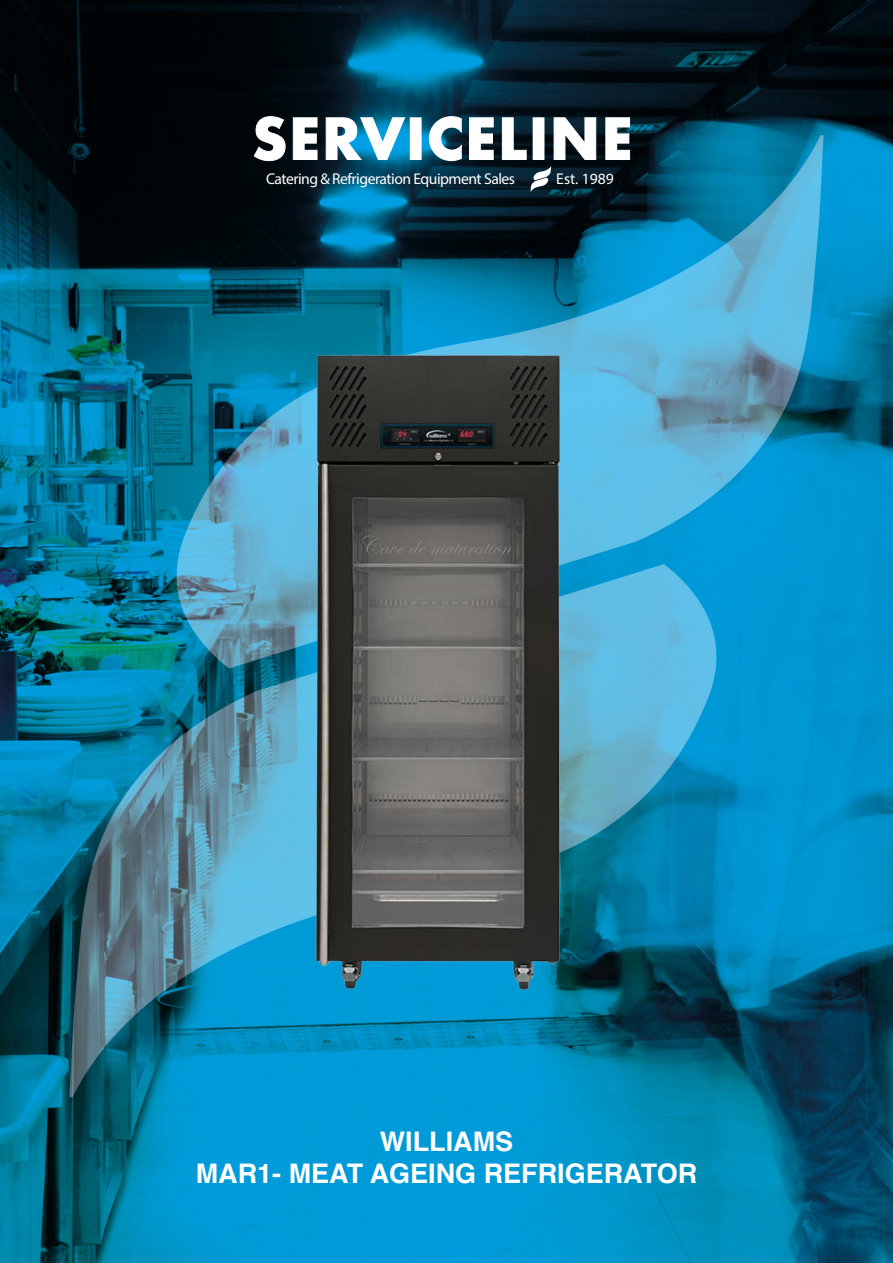
<style>
.page{position:relative;width:893px;height:1263px;background:#fff}
.page>*{position:absolute;margin:0;border:0;box-sizing:border-box;transform-origin:0 0}
.t1{font:700 55.2px "Futura";letter-spacing:.025em;color:#fff}
.t2{font:700 27px "Helvetica";color:#fff}
.t3{font:15.6px "Futura";letter-spacing:-.03em;color:#fff}
</style>
<div class="page">
<img style="left:0;top:0;width:893px;height:1263px">
<svg style="left:254px;top:116px;width:31px;height:45px"></svg>
<svg style="left:293px;top:117px;width:24px;height:43px"></svg>
<svg style="left:326px;top:117px;width:79px;height:43px;background:#1d83ac"></svg>
<div style="left:410px;top:118px;width:11px;height:42px;border:1px solid #fff"></div>
<svg style="left:429px;top:116px;width:33px;height:45px"></svg>
<svg style="left:469px;top:117px;width:25px;height:43px"></svg>
<svg style="left:502px;top:117px;width:25px;height:43px"></svg>
<svg style="left:554px;top:117px;width:42px;height:43px;background:#23313a"></svg>
<svg style="left:605px;top:117px;width:25px;height:43px"></svg>
<svg style="left:531px;top:166px;width:20px;height:26px"></svg>
<img style="left:100px;top:316px;width:693px;height:693px">
<p class="t1" style="left:252px;top:99px;width:383px">SERVICELINE</p>
<p class="t3" style="left:266px;top:169px;width:251px">Catering &amp; Refrigeration Equipment Sales</p>
<p class="t3" style="left:556px;top:169px;width:59px">Est. 1989</p>
<p class="t2" style="left:380px;top:1119px;width:135px">WILLIAMS</p>
<p class="t2" style="left:196px;top:1152px;width:503px">MAR1- MEAT AGEING REFRIGERATOR</p>
</div>
